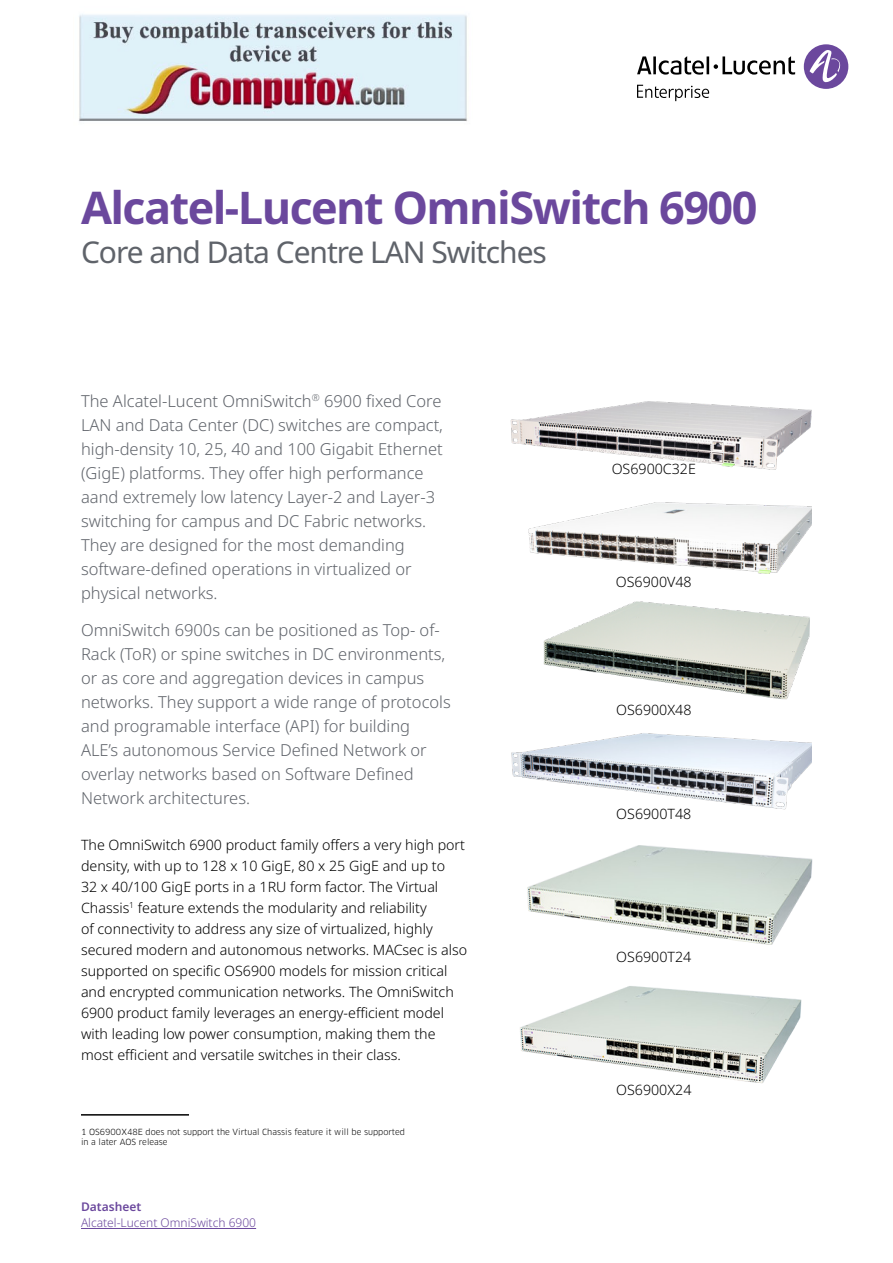
<style>
.page{position:relative;width:893px;height:1263px;background:#fff}
.page>*{position:absolute;margin:0;border:0;box-sizing:border-box;transform-origin:0 0}
.t1{font:700 45px "Noto Sans";letter-spacing:-.035em;color:#6b489d}
.t2{font:30px "Noto Sans";letter-spacing:-.035em;color:#5f636a}
.t3{font:300 16.5px/24px "Noto Sans";color:#5f636a}
.t4{font:300 14.25px/21px "Noto Sans";color:#000}
.t5{font:300 12px "Noto Sans";color:#6b489d}
.t6{font:600 12px "Noto Sans";color:#6b489d}
.t7{font:8.25px/9.9px "Clan OT";color:#000}
</style>
<div class="page">
<hr style="left:81px;top:1228px;width:175px;height:1px;background:#6b489d">
<div style="left:804px;top:44px;width:44px;height:45px;background:#6b489d;border-radius:50%"></div>
<svg style="left:809px;top:50px;width:34px;height:33px"></svg>
<svg style="left:637px;top:56px;width:158px;height:19px"></svg>
<svg style="left:637px;top:85px;width:72px;height:16px"></svg>
<img style="left:510px;top:401px;width:302px;height:69px">
<img style="left:528px;top:503px;width:284px;height:70px">
<img style="left:543px;top:602px;width:267px;height:98px">
<img style="left:527px;top:845px;width:286px;height:100px">
<img style="left:511px;top:733px;width:301px;height:77px">
<img style="left:520px;top:986px;width:282px;height:97px">
<hr style="left:81px;top:1114px;width:108px;height:1px;background:#000">
<img style="left:79px;top:14px;width:388px;height:107px">
<h1 class="t1" style="left:81px;top:176px;width:678px">Alcatel-Lucent OmniSwitch 6900</h1>
<h2 class="t2" style="left:81px;top:231px;width:467px">Core and Data Centre LAN Switches</h2>
<p class="t3" style="left:81px;top:389px;width:364px">The Alcatel-Lucent OmniSwitch<sup>®</sup> 6900 fixed Core LAN and Data Center (DC) switches are compact, high-density 10, 25, 40 and 100 Gigabit Ethernet (GigE) platforms. They offer high performance aand extremely low latency Layer-2 and Layer-3 switching for campus and DC Fabric networks.<br>They are designed for the most demanding software-defined operations in virtualized or physical networks.</p>
<p class="t3" style="left:81px;top:619px;width:371px">OmniSwitch 6900s can be positioned as Top- of-Rack (ToR) or spine switches in DC environments, or as core and aggregation devices in campus networks. They support a wide range of protocols and programable interface (API) for building ALE’s autonomous Service Defined Network or overlay networks based on Software Defined Network architectures.</p>
<p class="t4" style="left:81px;top:834px;width:388px">The OmniSwitch 6900 product family offers a very high port density, with up to 128 x 10 GigE, 80 x 25 GigE and up to<br>32 x 40/100 GigE ports in a 1RU form factor. The Virtual Chassis<sup>1</sup> feature extends the modularity and reliability<br>of connectivity to address any size of virtualized, highly secured modern and autonomous networks. MACsec is also supported on specific OS6900 models for mission critical and encrypted communication networks. The OmniSwitch 6900 product family leverages an energy-efficient model with leading low power consumption, making them the most efficient and versatile switches in their class.</p>
<p class="t7" style="left:81px;top:1127px;width:325px">1 OS6900X48E does not support the Virtual Chassis feature it will be supported in a later AOS release</p>
<p class="t6" style="left:81px;top:1198px;width:62px">Datasheet</p>
<p class="t5" style="left:81px;top:1214px;width:177px">Alcatel-Lucent OmniSwitch 6900</p>
<p class="t4" style="left:612px;top:459px;width:86px">OS6900C32E</p>
<p class="t4" style="left:616px;top:571px;width:77px">OS6900V48</p>
<p class="t4" style="left:616px;top:699px;width:77px">OS6900X48</p>
<p class="t4" style="left:616px;top:804px;width:77px">OS6900T48</p>
<p class="t4" style="left:616px;top:947px;width:77px">OS6900T24</p>
<p class="t4" style="left:616px;top:1080px;width:77px">OS6900X24</p>
</div>
